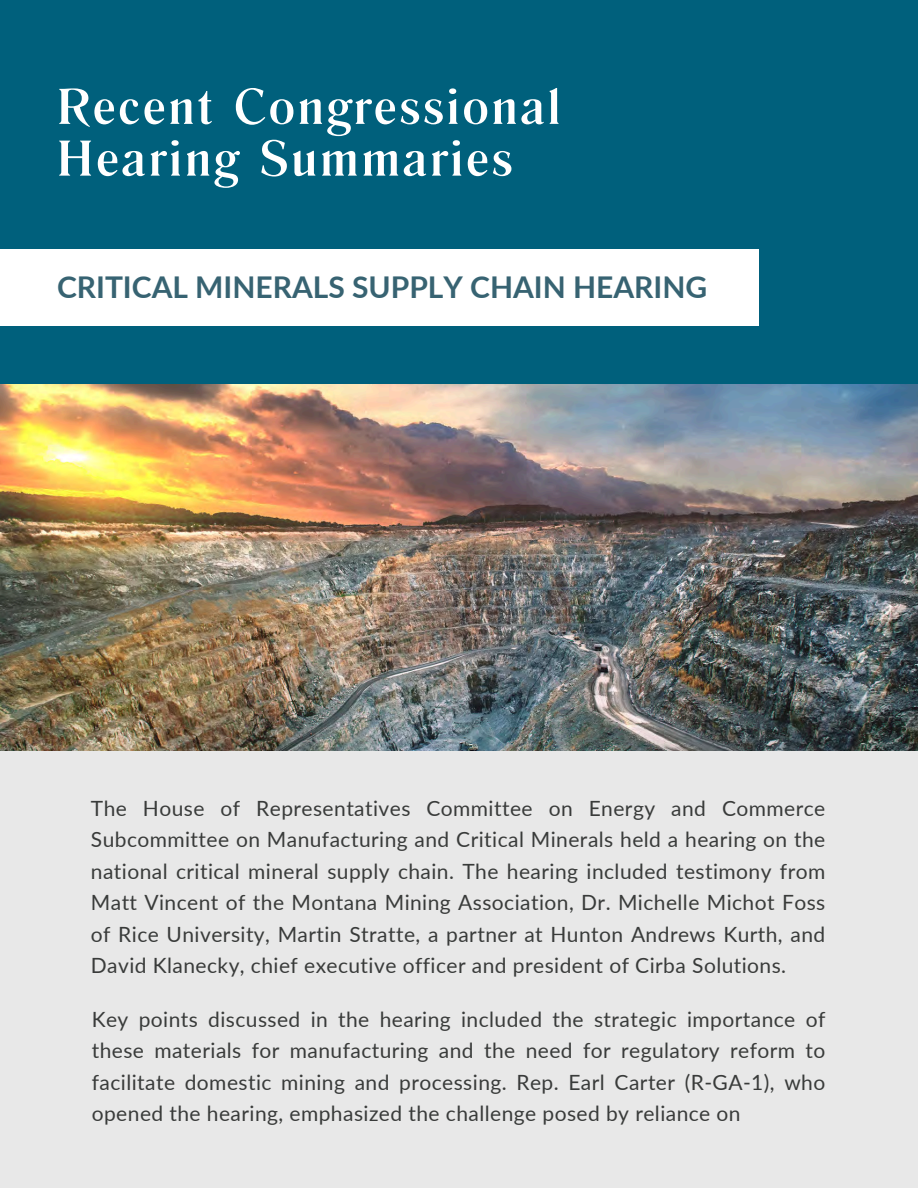
<style>
.page{position:relative;width:918px;height:1188px;background:#e8e8e8}
.page>*{position:absolute;margin:0;border:0;box-sizing:border-box;transform-origin:0 0}
.t1{font:500 52.5px/51.8px "Romana";letter-spacing:.06em;color:#fff}
.t2{font:700 30px "Lato";color:#376372}
.t3{font:21px/31.5px "Lato";letter-spacing:.02em;color:#393b3a;text-align:justify}
</style>
<div class="page">
<div style="left:0;top:0;width:918px;height:423px;background:#00607c"></div>
<div style="left:0;top:249px;width:759px;height:77px;background:#fff"></div>
<img style="left:0;top:385px;width:918px;height:366px">
<p class="t1" style="left:57px;top:81px;width:505px">Recent Congressional<br>Hearing Summaries</p>
<p class="t2" style="left:57px;top:268px;width:652px">CRITICAL MINERALS SUPPLY CHAIN HEARING</p>
<h2 class="t3" style="left:91px;top:792px;width:736px">The House of Representatives Committee on Energy and Commerce Subcommittee on Manufacturing and Critical Minerals held a hearing on the national critical mineral supply chain. The hearing included testimony from Matt Vincent of the Montana Mining Association, Dr. Michelle Michot Foss of Rice University, Martin Stratte, a partner at Hunton Andrews Kurth, and David Klanecky, chief executive officer and president of Cirba Solutions.</h2>
<p class="t3" style="left:92px;top:1003px;width:735px">Key points discussed in the hearing included the strategic importance of these materials for manufacturing and the need for regulatory reform to facilitate domestic mining and processing. Rep. Earl Carter (R-GA-1), who opened the hearing, emphasized the challenge posed by reliance on</p>
</div>
